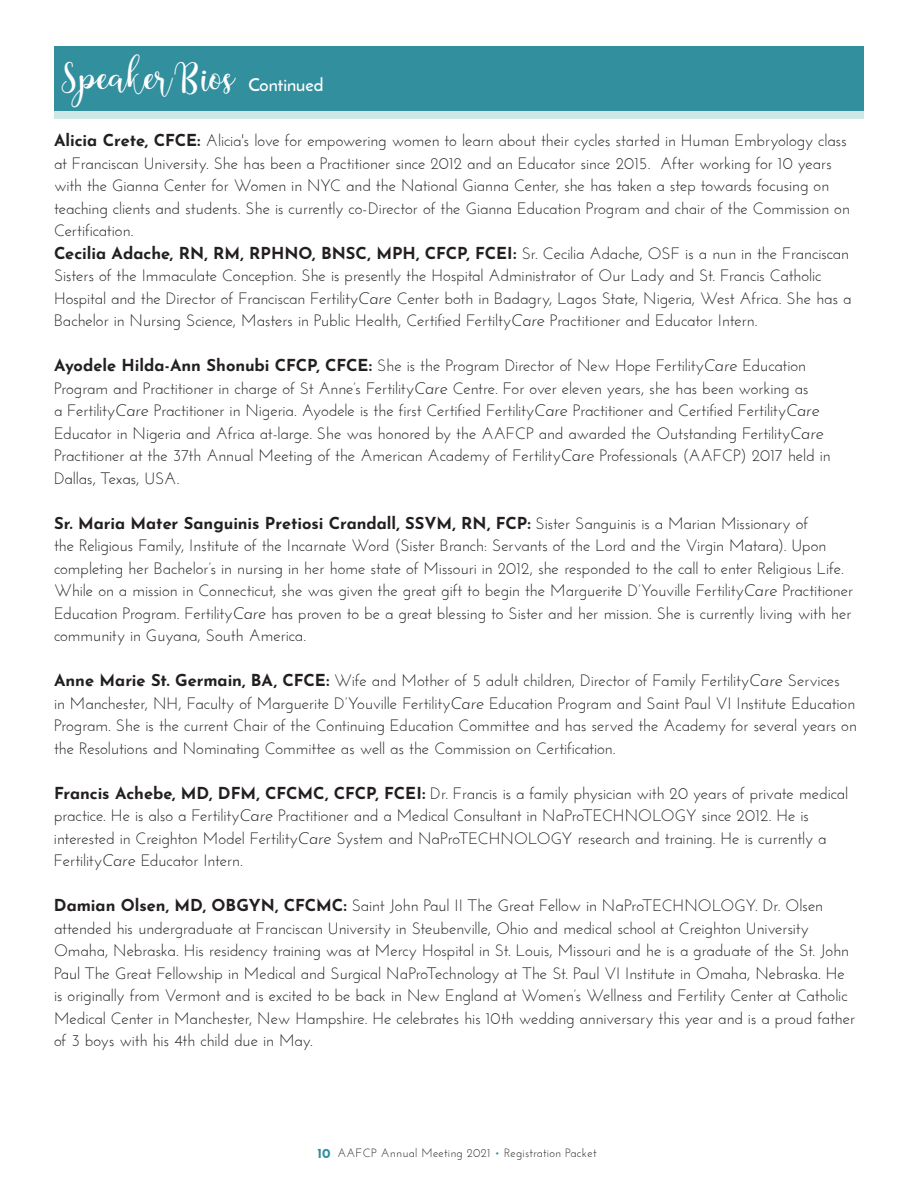
<style>
.page{position:relative;width:918px;height:1188px;background:#fff}
.page>*{position:absolute;margin:0;border:0;box-sizing:border-box;transform-origin:0 0}
.t1{font:34.5px "novia";color:#fff}
.t2{font:600 18px "Josefin Sans";color:#fff}
.Paragraph_Descriptio{font:16.5px/22.5px "Josefin Sans";letter-spacing:-.01em;color:#231f20}
.t3{font:12px "Josefin Sans";letter-spacing:.02em;color:#231f20}
.s1{font-weight:700}
.s2{font-weight:300;font-style:italic}
.s3{font-weight:700;font-size:13.5px;color:#318f9e}
.s4{color:#318f9e}
</style>
<div class="page">
<div style="left:54px;top:46px;width:810px;height:71px;background:#318f9e"></div>
<div style="left:54px;top:111px;width:810px;height:7px;background:#cee8e7"></div>
<p class="t1" style="left:64px;top:58px;width:172px">Speaker Bios</p>
<p class="t2" style="left:248px;top:74px;width:77px">Continued</p>
<p class="Paragraph_Descriptio" style="left:54px;top:129px;width:797px"><span class="s1">Alicia Crete, CFCE:</span> Alicia's love for empowering women to learn about their cycles started in Human Embryology class at Franciscan University. She has been a Practitioner since 2012 and an Educator since 2015. After working for 10 years with the Gianna Center for Women in NYC and the National Gianna Center, she has taken a step towards focusing on teaching clients and students. She is currently co-Director of the Gianna Education Program and chair of the Commission on Certification.</p>
<p class="Paragraph_Descriptio" style="left:54px;top:242px;width:799px"><span class="s1">Cecilia Adache, RN, RM, RPHNO, BNSC, MPH, CFCP, FCEI:</span> Sr. Cecilia Adache, OSF is a nun in the Franciscan Sisters of the Immaculate Conception. She is presently the Hospital Administrator of Our Lady and St. Francis Catholic Hospital and the Director of Franciscan Fertility<span class="s2">Care</span> Center both in Badagry, Lagos State, Nigeria, West Africa. She has a Bachelor in Nursing Science, Masters in Public Health, Certified Fertilty<span class="s2">Care</span> Practitioner and Educator Intern.</p>
<p class="Paragraph_Descriptio" style="left:54px;top:354px;width:778px"><span class="s1">Ayodele Hilda-Ann Shonubi CFCP, CFCE:</span> She is the Program Director of New Hope Fertility<span class="s2">Care</span> Education Program and Practitioner in charge of St Anne’s Fertility<span class="s2">Care</span> Centre. For over eleven years, she has been working as<br>a Fertility<span class="s2">Care</span> Practitioner in Nigeria. Ayodele is the first Certified Fertility<span class="s2">Care</span> Practitioner and Certified Fertility<span class="s2">Care </span>Educator in Nigeria and Africa at-large. She was honored by the AAFCP and awarded the Outstanding Fertility<span class="s2">Care </span>Practitioner at the 37th Annual Meeting of the American Academy of Fertility<span class="s2">Care</span> Professionals (AAFCP) 2017 held in Dallas, Texas, USA.</p>
<p class="Paragraph_Descriptio" style="left:54px;top:512px;width:801px"><span class="s1">Sr. Maria Mater Sanguinis Pretiosi Crandall, SSVM, RN, FCP:</span> Sister Sanguinis is a Marian Missionary of<br>the Religious Family, Institute of the Incarnate Word (Sister Branch: Servants of the Lord and the Virgin Matara). Upon completing her Bachelor’s in nursing in her home state of Missouri in 2012, she responded to the call to enter Religious Life.<br>While on a mission in Connecticut, she was given the great gift to begin the Marguerite D’Youville Fertility<span class="s2">Care</span> Practitioner Education Program. Fertility<span class="s2">Care</span> has proven to be a great blessing to Sister and her mission. She is currently living with her community in Guyana, South America.</p>
<p class="Paragraph_Descriptio" style="left:54px;top:669px;width:804px"><span class="s1">Anne Marie St. Germain, BA, CFCE:</span> Wife and Mother of 5 adult children, Director of Family Fertility<span class="s2">Care</span> Services<br>in Manchester, NH, Faculty of Marguerite D’Youville Fertility<span class="s2">Care</span> Education Program and Saint Paul VI Institute Education Program. She is the current Chair of the Continuing Education Committee and has served the Academy for several years on the Resolutions and Nominating Committee as well as the Commission on Certification.</p>
<p class="Paragraph_Descriptio" style="left:54px;top:782px;width:796px"><span class="s1">Francis Achebe, MD, DFM, CFCMC, CFCP, FCEI:</span> Dr. Francis is a family physician with 20 years of private medical practice. He is also a Fertility<span class="s2">Care</span> Practitioner and a Medical Consultant in NaProTECHNOLOGY since 2012. He is interested in Creighton Model Fertility<span class="s2">Care</span> System and NaProTECHNOLOGY research and training. He is currently a Fertility<span class="s2">Care</span> Educator Intern.</p>
<p class="Paragraph_Descriptio" style="left:54px;top:894px;width:803px"><span class="s1">Damian Olsen, MD, OBGYN, CFCMC:</span> Saint John Paul II The Great Fellow in NaProTECHNOLOGY. Dr. Olsen attended his undergraduate at Franciscan University in Steubenville, Ohio and medical school at Creighton University Omaha, Nebraska. His residency training was at Mercy Hospital in St. Louis, Missouri and he is a graduate of the St. John Paul The Great Fellowship in Medical and Surgical NaProTechnology at The St. Paul VI Institute in Omaha, Nebraska. He is originally from Vermont and is excited to be back in New England at Women’s Wellness and Fertility Center at Catholic Medical Center in Manchester, New Hampshire. He celebrates his 10th wedding anniversary this year and is a proud father of 3 boys with his 4th child due in May.</p>
<p class="t3" style="left:317px;top:1145px;width:281px"><span class="s3">10</span> AAFCP Annual Meeting 2021 <span class="s4">•</span> Registration Packet</p>
</div>
